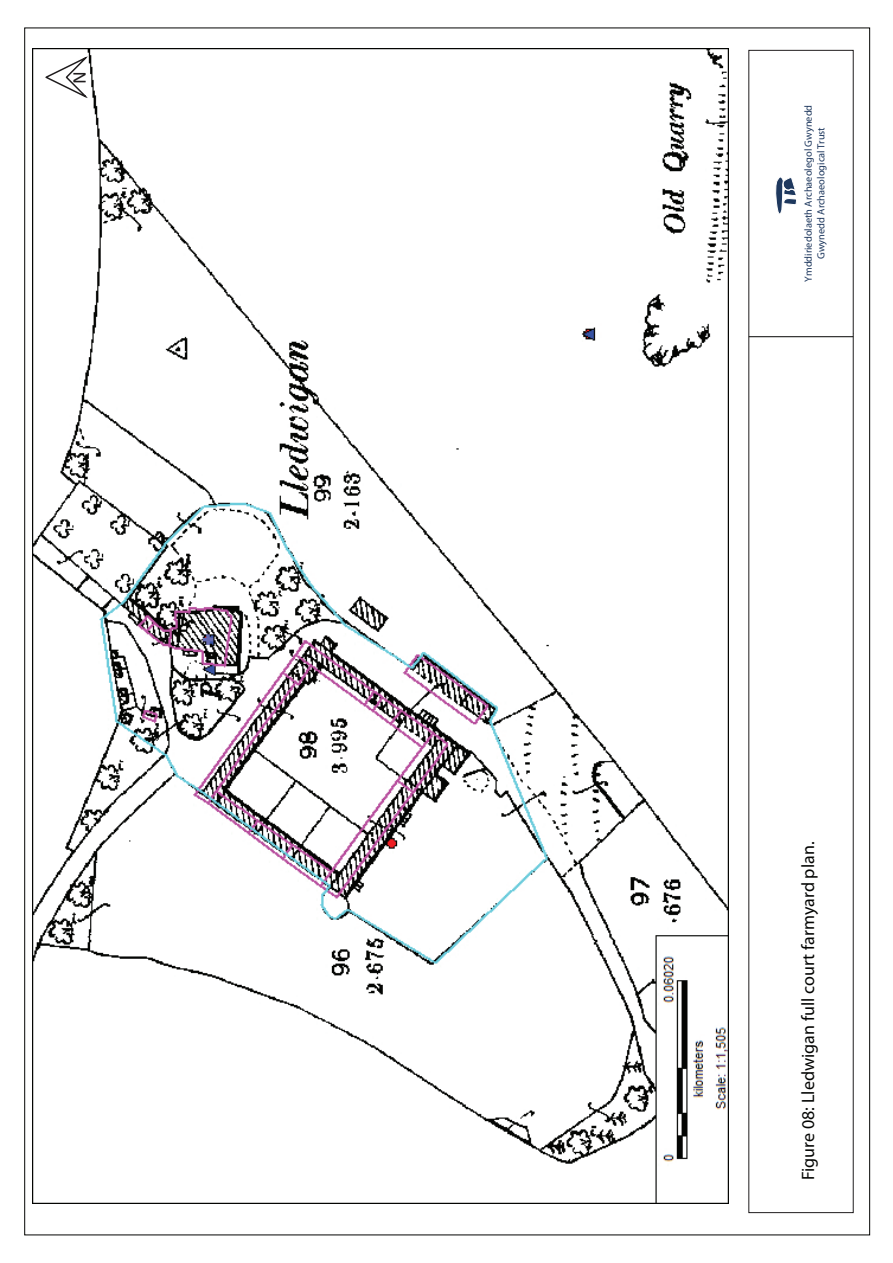
<style>
.page{position:relative;width:893px;height:1263px;background:#fff}
.page>*{position:absolute;margin:0;border:0;box-sizing:border-box;transform-origin:0 0}
.t1{font:19.65px "Calibri";color:#201d1e}
.t2{font:18px "Myriad Pro";color:#040503}
.t3{font:10.35px/12.5px "Helvetica";color:#1e385e;text-align:center}
</style>
<div class="page">
<svg style="left:748px;top:50px;width:106px;height:1163px"></svg>
<hr style="left:749px;top:336px;width:104px;height:1px;background:#040503">
<img style="left:33px;top:49px;width:696px;height:1155px">
<svg style="left:774px;top:171px;width:23px;height:51px"></svg>
<svg style="left:44px;top:56px;width:44px;height:43px"></svg>
<h1 class="t1" style="left:71px;top:84px;width:14px;rotate:-90deg">N</h1>
<p class="t3" style="left:803px;top:282px;width:178px;rotate:-90deg">Ymddiriedolaeth Archaeolegol Gwynedd<br>Gwynedd Archaeological Trust</p>
<h2 class="t2" style="left:801px;top:1180px;width:340px;rotate:-90deg">Figure 08: Lledwigan full court farmyard plan.</h2>
</div>
